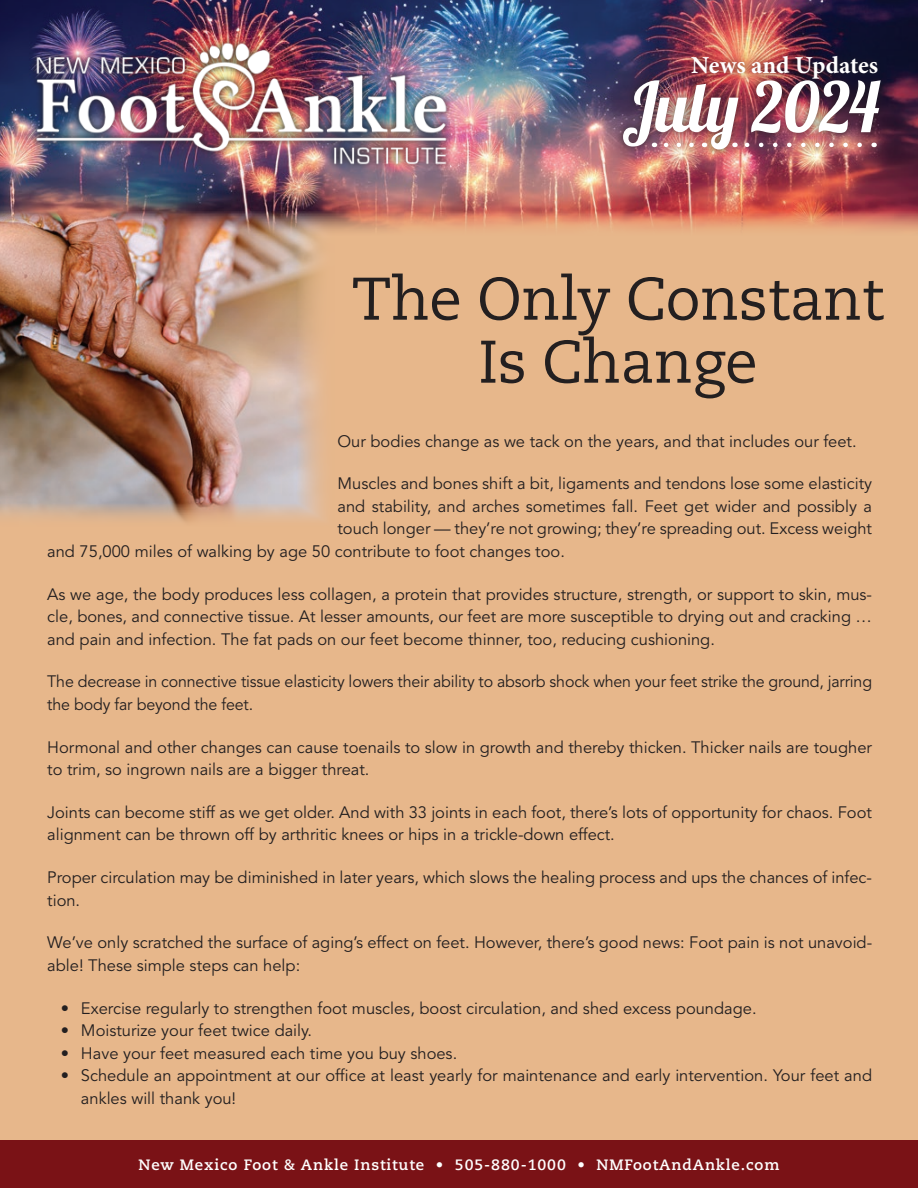
<style>
.page{position:relative;width:918px;height:1188px;background:#e7b78b}
.page>*{position:absolute;margin:0;border:0;box-sizing:border-box;transform-origin:0 0}
.t1{font:69.15px "Lobster 1.3";letter-spacing:-.01em;color:#fff;scale:.94 1}
.t2{font:60px/63px "Caecilia LT Std";letter-spacing:-.01em;color:#231f20;text-align:center}
.t3{font:700 24.45px "Minion Pro";letter-spacing:-.005em;color:#fff}
.t4{font:16.5px/22.5px "Avenir LT Std";color:#231f20}
.t5{font:700 15px "Caecilia LT Std";letter-spacing:.06em;color:#fff}
</style>
<div class="page">
<img style="left:0;top:238px;width:323px;height:284px">
<img style="left:0;top:0;width:918px;height:238px">
<div style="left:0;top:1140px;width:918px;height:48px;background:#7a1216"></div>
<div style="left:615px;top:72px;width:273px;height:85px;background:#231f20;opacity:.75"></div>
<div style="left:685px;top:48px;width:200px;height:38px;background:#231f20;opacity:.75"></div>
<div style="left:30px;top:37px;width:423px;height:132px;background:#231f20;opacity:.75"></div>
<img style="left:31px;top:41px;width:421px;height:124px">
<div style="left:723px;top:134px;width:162px;height:22px;background:#fff;opacity:.75"></div>
<svg style="left:741px;top:143px;width:119px;height:4px"></svg>
<div style="left:643px;top:134px;width:72px;height:22px;background:#fff;opacity:.75"></div>
<svg style="left:654px;top:143px;width:38px;height:4px"></svg>
<h3 class="t3" style="left:691px;top:48px;width:188px">News and Updates</h3>
<h1 class="t1" style="left:622px;top:63px;width:275px">July 2024</h1>
<h2 class="t2" style="left:352px;top:269px;width:534px">The Only Constant<br>Is Change</h2>
<p class="t4" style="left:338px;top:430px;width:521px">Our bodies change as we tack on the years, and that includes our feet.</p>
<p class="t4" style="left:338px;top:473px;width:536px">Muscles and bones shift a bit, ligaments and tendons lose some elasticity</p>
<p class="t4" style="left:338px;top:495px;width:536px">and stability, and arches sometimes fall. Feet get wider and possibly a</p>
<p class="t4" style="left:338px;top:518px;width:536px">touch longer — they’re not growing; they’re spreading out. Excess weight</p>
<p class="t4" style="left:47px;top:540px;width:519px">and 75,000 miles of walking by age 50 contribute to foot changes too.</p>
<p class="t4" style="left:47px;top:583px;width:826px;text-align:justify">As we age, the body produces less collagen, a protein that provides structure, strength, or support to skin, mus&shy;cle, bones, and connective tissue. At lesser amounts, our feet are more susceptible to drying out and cracking … and pain and infection. The fat pads on our feet become thinner, too, reducing cushioning.</p>
<p class="t4" style="left:47px;top:671px;width:826px">The decrease in connective tissue elasticity lowers their ability to absorb shock when your feet strike the ground, jarring the body far beyond the feet.</p>
<p class="t4" style="left:47px;top:736px;width:826px">Hormonal and other changes can cause toenails to slow in growth and thereby thicken. Thicker nails are tougher to trim, so ingrown nails are a bigger threat.</p>
<p class="t4" style="left:47px;top:801px;width:826px">Joints can become stiff as we get older. And with 33 joints in each foot, there’s lots of opportunity for chaos. Foot alignment can be thrown off by arthritic knees or hips in a trickle-down effect.</p>
<p class="t4" style="left:47px;top:867px;width:826px">Proper circulation may be diminished in later years, which slows the healing process and ups the chances of infec&shy;tion.</p>
<p class="t4" style="left:47px;top:932px;width:826px">We’ve only scratched the surface of aging’s effect on feet. However, there’s good news: Foot pain is not unavoid&shy;able! These simple steps can help:</p>
<p class="t4" style="left:61px;top:997px;width:697px">• Exercise regularly to strengthen foot muscles, boost circulation, and shed excess poundage.</p>
<p class="t4" style="left:61px;top:1020px;width:253px">• Moisturize your feet twice daily.</p>
<p class="t4" style="left:61px;top:1042px;width:398px">• Have your feet measured each time you buy shoes.</p>
<p class="t4" style="left:81px;top:1065px;width:793px;text-indent:-20px">• Schedule an appointment at our office at least yearly for maintenance and early intervention. Your feet and ankles will thank you!</p>
<p class="t5" style="left:139px;top:1156px;width:642px">New Mexico Foot &amp; Ankle Institute • 505-880-1000 • NMFootAndAnkle.com</p>
</div>
